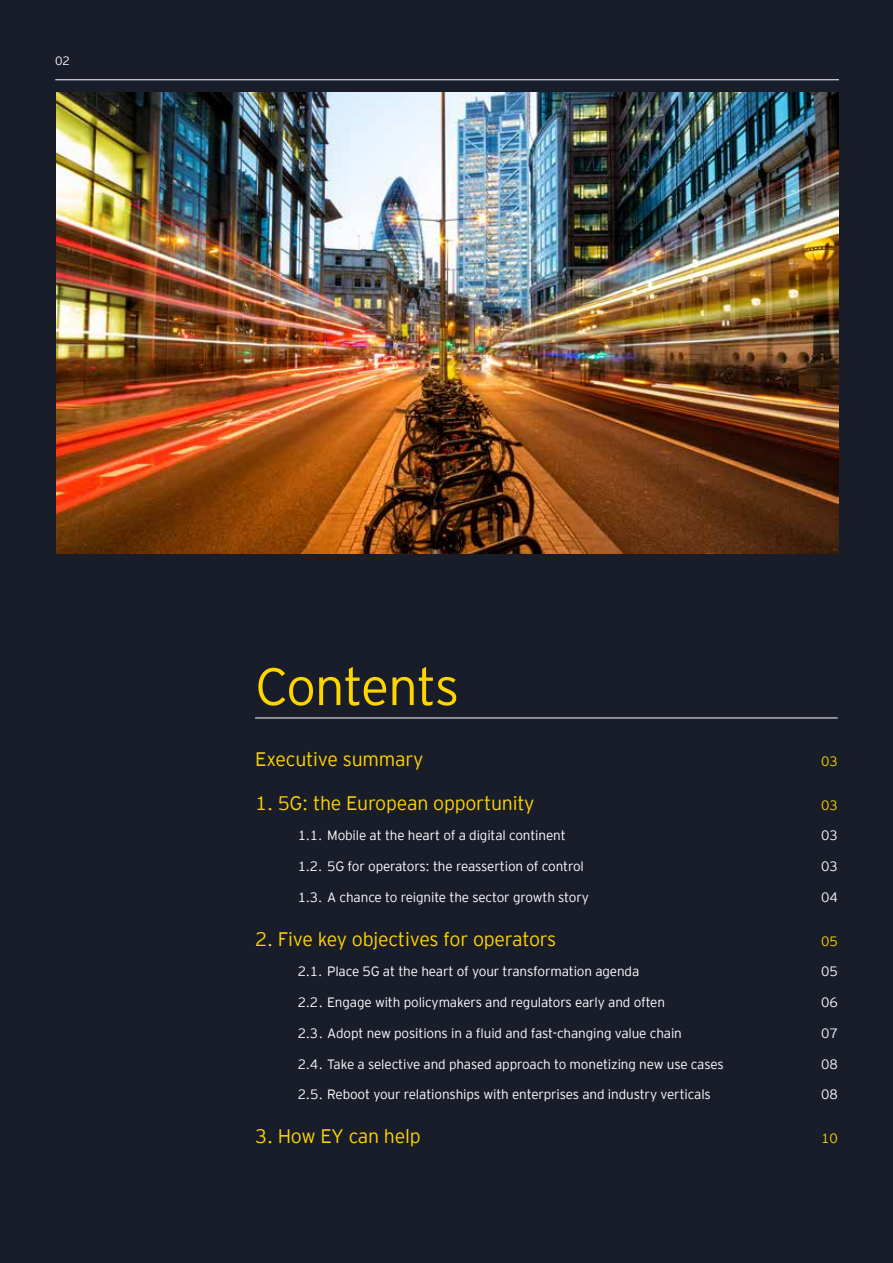
<style>
.page{position:relative;width:893px;height:1263px;background:#181d29}
.page>*{position:absolute;margin:0;border:0;box-sizing:border-box;transform-origin:0 0}
.t1{font:300 52.5px "EY Interstate";letter-spacing:-.025em;color:#ffd500}
.t2{font:300 19.5px "EY Interstate";letter-spacing:-.01em;color:#ffd500}
.t3{font:300 13.5px "EY Interstate";letter-spacing:-.01em;color:#fff}
.t4{font:300 13.5px "EY Interstate";letter-spacing:-.01em;color:#ffd500}
.t5{font:300 12px "EY Interstate";color:#fff}
</style>
<div class="page">
<hr style="left:55px;top:79px;width:784px;height:1px;background:#fff">
<hr style="left:255px;top:717px;width:583px;height:1px;background:#fff">
<img style="left:56px;top:92px;width:782px;height:461px">
<p class="t5" style="left:55px;top:52px;width:16px">02</p>
<h1 class="t1" style="left:255px;top:649px;width:206px">Contents</h1>
<h2 class="t2" style="left:255px;top:745px;width:170px">Executive summary</h2>
<p class="t4" style="left:821px;top:752px;width:18px">03</p>
<h2 class="t2" style="left:255px;top:789px;width:281px">1. 5G: the European opportunity</h2>
<p class="t4" style="left:821px;top:795px;width:18px">03</p>
<p class="t3" style="left:298px;top:826px;width:270px">1.1. Mobile at the heart of a digital continent</p>
<p class="t3" style="left:821px;top:826px;width:18px">03</p>
<p class="t3" style="left:298px;top:857px;width:288px">1.2. 5G for operators: the reassertion of control</p>
<p class="t3" style="left:821px;top:857px;width:18px">03</p>
<p class="t3" style="left:298px;top:888px;width:293px">1.3. A chance to reignite the sector growth story</p>
<p class="t3" style="left:821px;top:888px;width:18px">04</p>
<h2 class="t2" style="left:255px;top:925px;width:303px">2. Five key objectives for operators</h2>
<p class="t4" style="left:821px;top:931px;width:18px">05</p>
<p class="t3" style="left:298px;top:962px;width:343px">2.1. Place 5G at the heart of your transformation agenda</p>
<p class="t3" style="left:821px;top:962px;width:18px">05</p>
<p class="t3" style="left:298px;top:993px;width:369px">2.2. Engage with policymakers and regulators early and often</p>
<p class="t3" style="left:821px;top:993px;width:18px">06</p>
<p class="t3" style="left:298px;top:1023px;width:386px">2.3 . Adopt new positions in a fluid and fast-changing value chain</p>
<p class="t3" style="left:821px;top:1023px;width:18px">07</p>
<p class="t3" style="left:298px;top:1054px;width:427px">2.4. Take a selective and phased approach to monetizing new use cases</p>
<p class="t3" style="left:821px;top:1054px;width:18px">08</p>
<p class="t3" style="left:298px;top:1085px;width:415px">2.5. Reboot your relationships with enterprises and industry verticals</p>
<p class="t3" style="left:821px;top:1085px;width:18px">08</p>
<h2 class="t2" style="left:255px;top:1122px;width:167px">3. How EY can help</h2>
<p class="t4" style="left:821px;top:1128px;width:18px">10</p>
</div>
